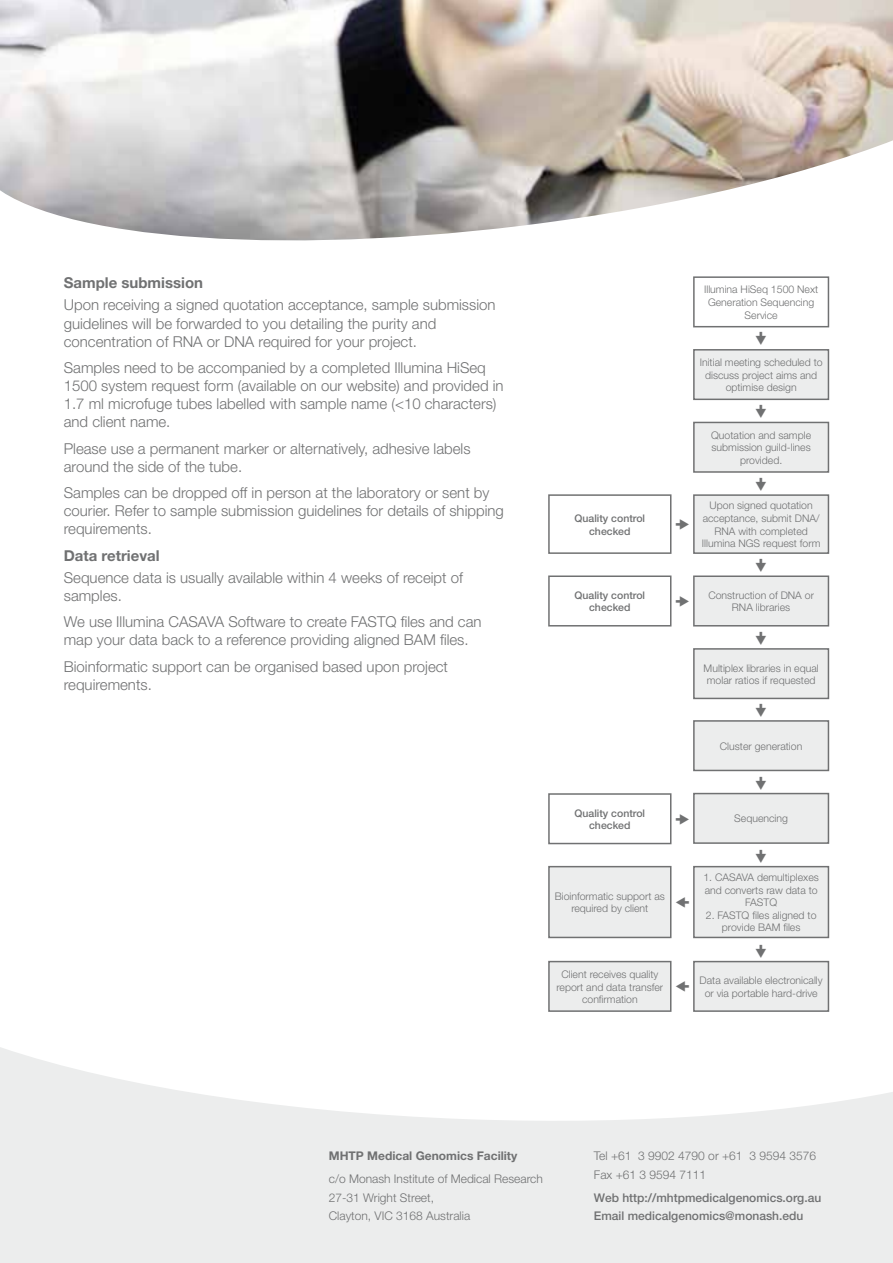
<style>
.page{position:relative;width:893px;height:1263px;background:#fff}
.page>*{position:absolute;margin:0;border:0;box-sizing:border-box;transform-origin:0 0}
.t1{font:300 15px/18px "Helvetica Neue";color:#707172}
.t2{font:700 15px "Helvetica Neue";color:#707172}
.t3{font:300 12px/18.6px "Helvetica Neue";color:#707172}
.t4{font:500 12px/18.6px "Helvetica Neue";color:#707172}
.t5{font:700 12px "Helvetica Neue";color:#707172}
.t6{font:300 10.5px/12.6px "Helvetica Neue";color:#707172;text-align:center}
.t7{font:500 10.5px/12.6px "Helvetica Neue";color:#707172;text-align:center}
</style>
<div class="page">
<svg style="left:0;top:1047px;width:893px;height:216px;fill:#eceded"></svg>
<img style="left:0;top:0;width:893px;height:128px">
<svg style="left:0;top:128px;width:893px;height:384px"></svg>
<div style="left:548px;top:494px;width:123px;height:60px;border:2px solid #707172"></div>
<div style="left:548px;top:793px;width:123px;height:51px;border:2px solid #707172"></div>
<div style="left:548px;top:575px;width:123px;height:51px;border:2px solid #707172"></div>
<div style="left:549px;top:867px;width:122px;height:70px;background:#eceded"></div>
<div style="left:548px;top:866px;width:123px;height:72px;border:2px solid #707172"></div>
<div style="left:549px;top:961px;width:122px;height:50px;background:#eceded"></div>
<div style="left:548px;top:961px;width:123px;height:51px;border:2px solid #707172"></div>
<div style="left:694px;top:277px;width:134px;height:50px;background:#fff"></div>
<div style="left:693px;top:276px;width:136px;height:51px;border:2px solid #707172"></div>
<div style="left:694px;top:350px;width:134px;height:49px;background:#eceded"></div>
<div style="left:693px;top:349px;width:136px;height:51px;border:2px solid #707172"></div>
<div style="left:694px;top:422px;width:134px;height:50px;background:#eceded"></div>
<div style="left:693px;top:422px;width:136px;height:51px;border:2px solid #707172"></div>
<div style="left:694px;top:495px;width:134px;height:58px;background:#eceded"></div>
<div style="left:693px;top:494px;width:136px;height:60px;border:2px solid #707172"></div>
<div style="left:694px;top:576px;width:134px;height:50px;background:#eceded"></div>
<div style="left:693px;top:575px;width:136px;height:51px;border:2px solid #707172"></div>
<div style="left:694px;top:721px;width:134px;height:49px;background:#eceded"></div>
<div style="left:693px;top:720px;width:136px;height:51px;border:2px solid #707172"></div>
<div style="left:694px;top:649px;width:134px;height:49px;background:#eceded"></div>
<div style="left:693px;top:648px;width:136px;height:51px;border:2px solid #707172"></div>
<div style="left:694px;top:793px;width:134px;height:50px;background:#eceded"></div>
<div style="left:693px;top:793px;width:136px;height:51px;border:2px solid #707172"></div>
<div style="left:694px;top:867px;width:134px;height:70px;background:#eceded"></div>
<div style="left:693px;top:866px;width:136px;height:72px;border:2px solid #707172"></div>
<div style="left:694px;top:961px;width:134px;height:50px;background:#eceded"></div>
<div style="left:693px;top:961px;width:136px;height:51px;border:2px solid #707172"></div>
<svg style="left:756px;top:332px;width:10px;height:13px"></svg>
<svg style="left:756px;top:405px;width:10px;height:13px"></svg>
<svg style="left:756px;top:478px;width:10px;height:13px"></svg>
<p class="t2" style="left:64px;top:274px;width:141px">Sample submission</p>
<p class="t1" style="left:64px;top:296px;width:433px">Upon receiving a signed quotation acceptance, sample submission guidelines will be forwarded to you detailing the purity and concentration of RNA or DNA required for your project.</p>
<p class="t1" style="left:64px;top:358px;width:441px">Samples need to be accompanied by a completed Illumina HiSeq 1500 system request form (available on our website) and provided in 1.7 ml microfuge tubes labelled with sample name (&lt;10 characters) and client name.</p>
<p class="t1" style="left:64px;top:439px;width:408px">Please use a permanent marker or alternatively, adhesive labels around the side of the tube.</p>
<p class="t1" style="left:64px;top:483px;width:442px">Samples can be dropped off in person at the laboratory or sent by courier. Refer to sample submission guidelines for details of shipping requirements.</p>
<p class="t2" style="left:64px;top:546px;width:97px">Data retrieval</p>
<p class="t1" style="left:64px;top:568px;width:401px">Sequence data is usually available within 4 weeks of receipt of samples.</p>
<p class="t1" style="left:64px;top:613px;width:419px">We use Illumina CASAVA Software to create FASTQ files and can map your data back to a reference providing aligned BAM files.</p>
<p class="t1" style="left:64px;top:657px;width:386px">Bioinformatic support can be organised based upon project requirements.</p>
<p class="t7" style="left:574px;top:512px;width:72px">Quality control checked</p>
<p class="t7" style="left:574px;top:589px;width:72px">Quality control checked</p>
<p class="t7" style="left:574px;top:806px;width:72px">Quality control checked</p>
<p class="t6" style="left:555px;top:890px;width:112px">Bioinformatic support as required by client</p>
<p class="t6" style="left:556px;top:968px;width:108px">Client receives quality report and data transfer confirmation</p>
<p class="t6" style="left:704px;top:283px;width:116px">Illumina HiSeq 1500 Next<br>Generation Sequencing<br>Service</p>
<p class="t6" style="left:700px;top:356px;width:124px">Initial meeting scheduled to discuss project aims and optimise design</p>
<p class="t6" style="left:711px;top:428px;width:101px">Quotation and sample submission guild-lines provided.</p>
<p class="t6" style="left:702px;top:499px;width:120px">Upon signed quotation acceptance, submit DNA/<br>RNA with completed<br>Illumina NGS request form</p>
<p class="t6" style="left:708px;top:589px;width:107px">Construction of DNA or<br>RNA libraries</p>
<p class="t6" style="left:704px;top:661px;width:117px">Multiplex libraries in equal molar ratios if requested</p>
<p class="t6" style="left:720px;top:739px;width:84px">Cluster generation</p>
<p class="t6" style="left:734px;top:812px;width:55px">Sequencing</p>
<p class="t6" style="left:703px;top:871px;width:117px">1. CASAVA demultiplexes and converts raw data to<br>FASTQ</p>
<p class="t6" style="left:706px;top:908px;width:112px">2. FASTQ files aligned to provide BAM files</p>
<p class="t6" style="left:700px;top:974px;width:125px">Data available electronically or via portable hard-drive</p>
<p class="t5" style="left:329px;top:1148px;width:190px">MHTP Medical Genomics Facility</p>
<p class="t3" style="left:329px;top:1169px;width:216px">c/o Monash Institute of Medical Research<br>27-31 Wright Street,<br>Clayton, VIC 3168 Australia</p>
<p class="t3" style="left:594px;top:1146px;width:224px">Tel +61 3 9902 4790 or +61 3 9594 3576<br>Fax +61 3 9594 7111</p>
<p class="t4" style="left:594px;top:1188px;width:229px">Web http://mhtpmedicalgenomics.org.au<br>Email medicalgenomics@monash.edu</p>
</div>
